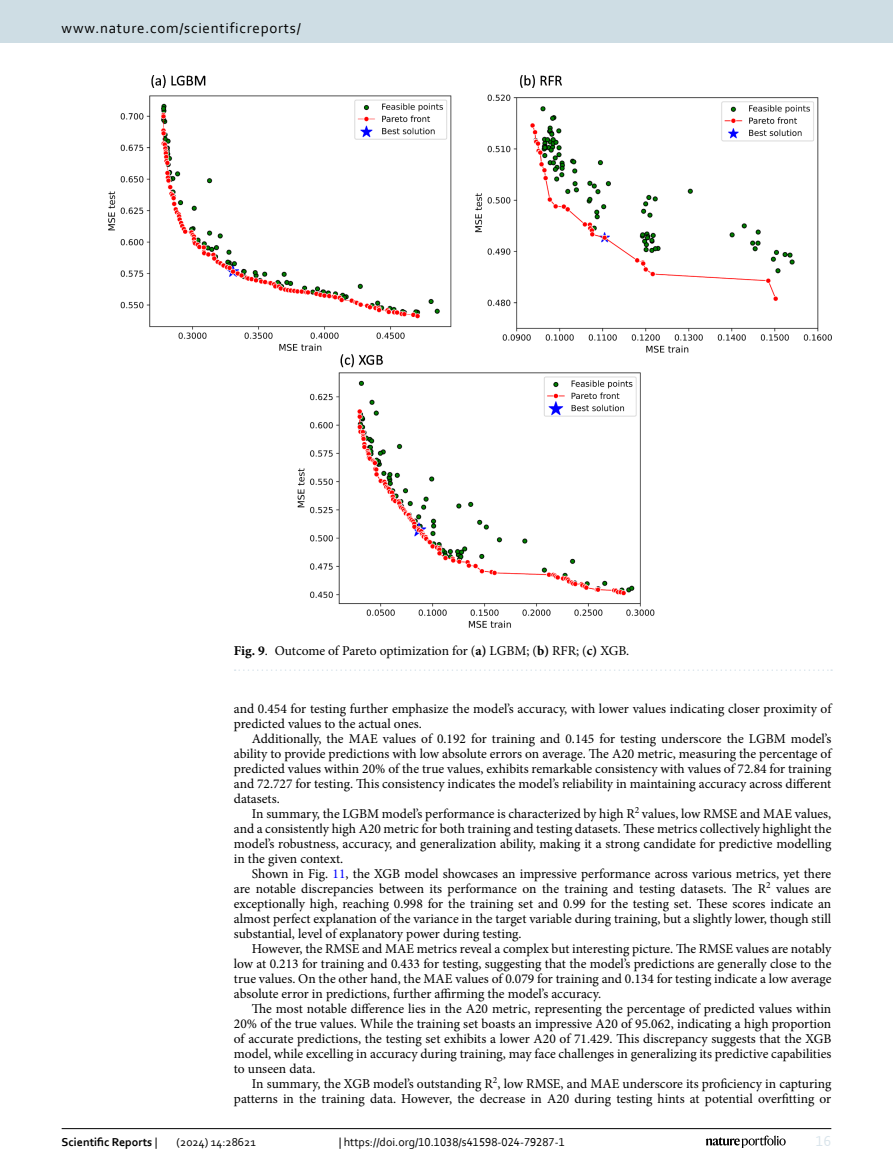
<style>
.page{position:relative;width:893px;height:1174px;background:#fff}
.page>*{position:absolute;margin:0;border:0;box-sizing:border-box;transform-origin:0 0}
.t1{font:15px "Corbel";letter-spacing:.05em;color:#000}
.t2{font:15px "Corbel";color:#d9e4eb}
.Body_Text_Indent{font:13.5px/15px "Minion Pro";color:#000;text-align:justify}
.Body_Text{font:13.5px/15px "Minion Pro";color:#000}
.Figure_Caption{font:13.5px "Minion Pro";letter-spacing:-.005em;color:#000}
.t3{font:12px "Corbel";color:#000}
.t4{font:700 12px "Corbel";color:#000}
.s1{font-weight:700}
.s2{color:#00f}
.s3{font-weight:400}
</style>
<div class="page">
<img style="left:108px;top:76px;width:723px;height:551px">
<svg style="left:235px;top:669px;width:597px;height:2px"></svg>
<hr style="left:62px;top:1128px;width:769px;height:1px;background:#000">
<svg style="left:706px;top:1135px;width:80px;height:12px"></svg>
<div style="left:0;top:0;width:893px;height:43px;background:#cedde4"></div>
<p class="t1" style="left:62px;top:18px;width:241px">www.nature.com/scientificreports/</p>
<p class="Figure_Caption" style="left:234px;top:641px;width:397px"><span class="s1">Fig. 9</span>. Outcome of Pareto optimization for (<span class="s1">a)</span> LGBM; (<span class="s1">b)</span> RFR; (<span class="s1">c)</span> XGB.</p>
<p class="Body_Text" style="left:234px;top:701px;width:599px">and 0.454 for testing further emphasize the model’s accuracy, with lower values indicating closer proximity of predicted values to the actual ones.</p>
<p class="Body_Text_Indent" style="left:234px;top:731px;width:599px;text-indent:18px">Additionally, the MAE values of 0.192 for training and 0.145 for testing underscore the LGBM model’s ability to provide predictions with low absolute errors on average. The A20 metric, measuring the percentage of predicted values within 20% of the true values, exhibits remarkable consistency with values of 72.84 for training and 72.727 for testing. This consistency indicates the model’s reliability in maintaining accuracy across different datasets.</p>
<p class="Body_Text_Indent" style="left:234px;top:806px;width:599px;text-indent:18px">In summary, the LGBM model’s performance is characterized by high R<sup>2</sup> values, low RMSE and MAE values, and a consistently high A20 metric for both training and testing datasets. These metrics collectively highlight the model’s robustness, accuracy, and generalization ability, making it a strong candidate for predictive modelling in the given context.</p>
<p class="Body_Text_Indent" style="left:234px;top:866px;width:599px;text-indent:18px">Shown in Fig. <span class="s2">11</span>, the XGB model showcases an impressive performance across various metrics, yet there are notable discrepancies between its performance on the training and testing datasets. The R<sup>2</sup> values are exceptionally high, reaching 0.998 for the training set and 0.99 for the testing set. These scores indicate an almost perfect explanation of the variance in the target variable during training, but a slightly lower, though still substantial, level of explanatory power during testing.</p>
<p class="Body_Text_Indent" style="left:234px;top:941px;width:599px;text-indent:18px">However, the RMSE and MAE metrics reveal a complex but interesting picture. The RMSE values are notably low at 0.213 for training and 0.433 for testing, suggesting that the model’s predictions are generally close to the true values. On the other hand, the MAE values of 0.079 for training and 0.134 for testing indicate a low average absolute error in predictions, further affirming the model’s accuracy.</p>
<p class="Body_Text_Indent" style="left:234px;top:1001px;width:599px;text-indent:18px">The most notable difference lies in the A20 metric, representing the percentage of predicted values within 20% of the true values. While the training set boasts an impressive A20 of 95.062, indicating a high proportion of accurate predictions, the testing set exhibits a lower A20 of 71.429. This discrepancy suggests that the XGB model, while excelling in accuracy during training, may face challenges in generalizing its predictive capabilities to unseen data.</p>
<p class="Body_Text_Indent" style="left:234px;top:1076px;width:599px;text-align:right">In summary, the XGB model’s outstanding R<sup>2</sup>, low RMSE, and MAE underscore its proficiency in capturing patterns in the training data. However, the decrease in A20 during testing hints at potential overfitting or</p>
<p class="t4" style="left:62px;top:1134px;width:97px">Scientific Reports <span class="s3">|</span></p>
<p class="t3" style="left:177px;top:1134px;width:81px">(2024) 14:28621</p>
<p class="t3" style="left:339px;top:1134px;width:228px">| https://doi.org/10.1038/s41598-024-79287-1</p>
<p class="t2" style="left:816px;top:1132px;width:17px">16</p>
</div>
